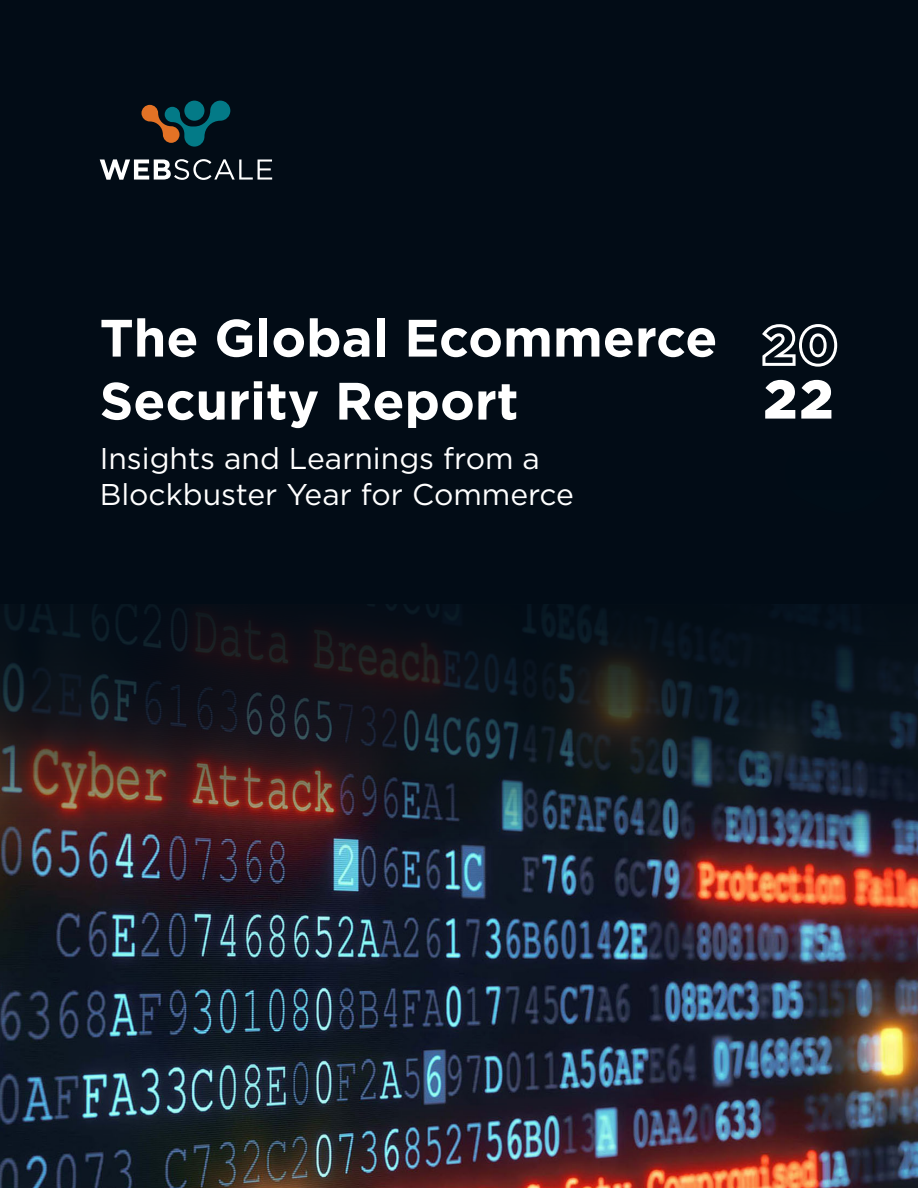
<style>
.page{position:relative;width:918px;height:1188px;background:#fff}
.page>*{position:absolute;margin:0;border:0;box-sizing:border-box;transform-origin:0 0}
.t1{font:900 54.3px "Gotham";color:#fff}
.t2{font:700 52.5px/63px "Gotham";color:#fff}
.t3{font:30px/36px "Gotham";color:#fff}
</style>
<div class="page">
<img style="left:0;top:0;width:918px;height:1188px">
<svg style="left:142px;top:101px;width:88px;height:46px"></svg>
<svg style="left:100px;top:159px;width:172px;height:21px"></svg>
<svg style="left:760px;top:323px;width:79px;height:45px"></svg>
<h2 class="t2" style="left:100px;top:305px;width:619px">The Global Ecommerce<br>Security Report</h2>
<p class="t3" style="left:100px;top:440px;width:476px">Insights and Learnings from a<br>Blockbuster Year for Commerce</p>
<h1 class="t1" style="left:763px;top:368px;width:72px">22</h1>
</div>
